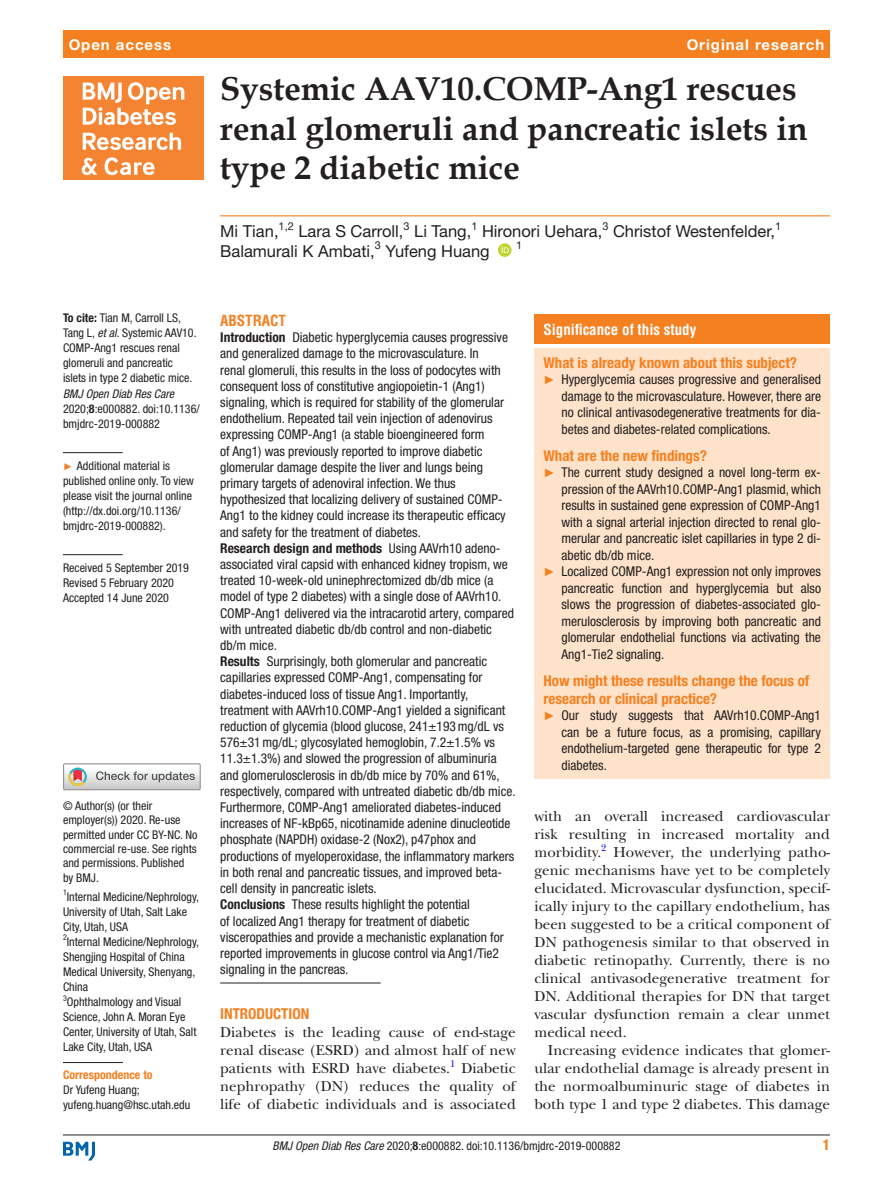
<style>
.page{position:relative;width:893px;height:1191px;background:#fff}
.page>*{position:absolute;margin:0;border:0;box-sizing:border-box;transform-origin:0 0}
.t1{font:700 33px/39px "Book Antiqua";color:#231f20}
.t2{font:16.5px "Helvetica Neue LT Std";color:#231f20}
.t3{font:15px/18px "New Baskerville";color:#231f20;text-align:justify}
.t4{font:700 condensed 15px/18px "Helvetica Neue LT Std";color:#f58020}
.t5{font:700 15px "Helvetica Neue LT Std";letter-spacing:.065em;color:#fff}
.t6{font:700 condensed 15px "Helvetica";color:#fff}
.t7{font:700 condensed 15px "Helvetica";color:#f58020}
.t8{font:condensed 13.5px/16.2px "Helvetica Neue LT Std";color:#231f20;text-align:justify}
.t9{font:condensed 12px/15px "Helvetica Neue LT Std";color:#231f20}
.t10{font:700 condensed 12px "Helvetica Neue LT Std";color:#f58020}
.t11{font:10.95px "Helvetica Neue LT Std";color:#231f20}
.t12{font:9.9px "New Baskerville";color:#00f}
.s1{font-weight:700}
.s2{font-style:italic}
.s3{font-family:"Arial";font-stretch:normal;font-size:9.75px;color:#f58020}
.s4{font-family:"Arial";font-stretch:normal;font-size:12px;color:#f58020}
</style>
<div class="page">
<hr style="left:63px;top:1134px;width:767px;height:1px;background:#231f20">
<svg style="left:63px;top:1141px;width:32px;height:19px"></svg>
<div style="left:63px;top:31px;width:767px;height:27px;background:#f58020"></div>
<hr style="left:220px;top:215px;width:610px;height:1px;background:#f58020">
<svg style="left:498px;top:243px;width:13px;height:14px"></svg>
<hr style="left:63px;top:1062px;width:60px;height:1px;background:#231f20">
<hr style="left:63px;top:452px;width:60px;height:1px;background:#231f20">
<hr style="left:63px;top:554px;width:60px;height:1px;background:#231f20">
<div style="left:63px;top:763px;width:138px;height:27px;border:1px solid #969090"></div>
<svg style="left:64px;top:764px;width:136px;height:25px"></svg>
<div style="left:63px;top:76px;width:140px;height:104px;background:#f58432"></div>
<svg style="left:83px;top:82px;width:101px;height:43px"></svg>
<svg style="left:83px;top:133px;width:98px;height:17px"></svg>
<svg style="left:82px;top:158px;width:15px;height:17px"></svg>
<svg style="left:105px;top:157px;width:50px;height:18px"></svg>
<hr style="left:220px;top:982px;width:161px;height:1px;background:#231f20">
<div style="left:534px;top:314px;width:296px;height:30px;background:#f58020"></div>
<div style="left:534px;top:348px;width:296px;height:431px;background:#fee2c9"></div>
<p class="t5" style="left:69px;top:35px;width:104px">Open access</p>
<p class="t5" style="left:687px;top:35px;width:139px">Original research</p>
<h1 class="t1" style="left:220px;top:70px;width:589px">Systemic AAV10.COMP-Ang1 rescues renal glomeruli and pancreatic islets in type 2 diabetic mice</h1>
<p class="t2" style="left:220px;top:221px;width:60px">Mi Tian,</p>
<p class="t11" style="left:279px;top:219px;width:17px">1,2</p>
<p class="t2" style="left:298px;top:221px;width:107px">Lara S Carroll,</p>
<p class="t11" style="left:403px;top:219px;width:8px">3</p>
<p class="t2" style="left:414px;top:221px;width:59px">Li Tang,</p>
<p class="t11" style="left:471px;top:219px;width:8px">1</p>
<p class="t2" style="left:482px;top:221px;width:122px">Hironori Uehara,</p>
<p class="t11" style="left:602px;top:219px;width:8px">3</p>
<p class="t2" style="left:613px;top:221px;width:163px">Christof Westenfelder,</p>
<p class="t11" style="left:775px;top:219px;width:8px">1</p>
<p class="t2" style="left:220px;top:241px;width:271px">Balamurali K Ambati,<sup>3</sup> Yufeng Huang</p>
<p class="t11" style="left:516px;top:239px;width:8px">1</p>
<p class="t9" style="left:63px;top:311px;width:135px"><span class="s1">To cite:</span> Tian M, Carroll LS,<br>Tang L, <span class="s2">et al</span>. Systemic AAV10.<br>COMP-Ang1 rescues renal glomeruli and pancreatic islets in type 2 diabetic mice.</p>
<p class="t9" style="left:63px;top:386px;width:138px"><span class="s2">BMJ Open Diab Res Care<br></span>2020;<span class="s1">8</span>:e000882. doi:10.1136/ bmjdrc-2019-000882</p>
<p class="t9" style="left:63px;top:458px;width:133px"><span class="s3">►</span> Additional material is published online only. To view please visit the journal online (http://dx.doi.org/10.1136/ bmjdrc-2019-000882).</p>
<p class="t9" style="left:63px;top:560px;width:128px">Received 5 September 2019<br>Revised 5 February 2020<br>Accepted 14 June 2020</p>
<p class="t9" style="left:63px;top:798px;width:136px;line-height:14.4px">© Author(s) (or their employer(s)) 2020. Re-use permitted under CC BY-NC. No commercial re-use. See rights and permissions. Published by BMJ.</p>
<p class="t9" style="left:63px;top:889px;width:138px"><sup>1</sup>Internal Medicine/Nephrology,<br>University of Utah, Salt Lake<br>City, Utah, USA<br><sup>2</sup>Internal Medicine/Nephrology,<br>Shengjing Hospital of China<br>Medical University, Shenyang,<br>China<br><sup>3</sup>Ophthalmology and Visual<br>Science, John A. Moran Eye<br>Center, University of Utah, Salt<br>Lake City, Utah, USA</p>
<p class="t10" style="left:63px;top:1067px;width:91px">Correspondence to</p>
<p class="t9" style="left:63px;top:1082px;width:129px">Dr Yufeng Huang; yufeng.huang@hsc.utah.edu</p>
<p class="t7" style="left:220px;top:311px;width:67px">ABSTRACT</p>
<p class="t8" style="left:220px;top:329px;width:297px;text-align:left"><span class="s1">Introduction</span> Diabetic hyperglycemia causes progressive and generalized damage to the microvasculature. In<br>renal glomeruli, this results in the loss of podocytes with consequent loss of constitutive angiopoietin-1 (Ang1) signaling, which is required for stability of the glomerular endothelium. Repeated tail vein injection of adenovirus expressing COMP-Ang1 (a stable bioengineered form<br>of Ang1) was previously reported to improve diabetic glomerular damage despite the liver and lungs being primary targets of adenoviral infection. We thus hypothesized that localizing delivery of sustained COMP-Ang1 to the kidney could increase its therapeutic efficacy and safety for the treatment of diabetes.<br><span class="s1">Research design and methods</span> Using AAVrh10 adeno&shy;associated viral capsid with enhanced kidney tropism, we treated 10-week-old uninephrectomized db/db mice (a model of type 2 diabetes) with a single dose of AAVrh10.<br>COMP-Ang1 delivered via the intracarotid artery, compared with untreated diabetic db/db control and non-diabetic db/m mice.<br><span class="s1">Results</span> Surprisingly, both glomerular and pancreatic capillaries expressed COMP-Ang1, compensating for diabetes-induced loss of tissue Ang1. Importantly, treatment with AAVrh10.COMP-Ang1 yielded a significant reduction of glycemia (blood glucose, 241±193mg/dL vs 576±31mg/dL; glycosylated hemoglobin, 7.2±1.5% vs 11.3±1.3%) and slowed the progression of albuminuria and glomerulosclerosis in db/db mice by 70% and 61%, respectively, compared with untreated diabetic db/db mice.<br>Furthermore, COMP-Ang1 ameliorated diabetes-induced increases of NF-kBp65, nicotinamide adenine dinucleotide phosphate (NAPDH) oxidase-2 (Nox2), p47phox and productions of myeloperoxidase, the inflammatory markers in both renal and pancreatic tissues, and improved beta&shy;cell density in pancreatic islets.<br><span class="s1">Conclusions</span> These results highlight the potential<br>of localized Ang1 therapy for treatment of diabetic visceropathies and provide a mechanistic explanation for reported improvements in glucose control via Ang1/Tie2 signaling in the pancreas.</p>
<p class="t4" style="left:220px;top:1004px;width:91px">INTRODUCTION</p>
<p class="t3" style="left:220px;top:1023px;width:297px">Diabetes is the leading cause of end-stage renal disease (ESRD) and almost half of new patients with ESRD have diabetes.</p>
<p class="t12" style="left:450px;top:1057px;width:7px">1</p>
<p class="t3" style="left:220px;top:1059px;width:297px;text-indent:241px">Diabetic nephropathy (DN) reduces the quality of life of diabetic individuals and is associated</p>
<p class="t6" style="left:543px;top:320px;width:154px">Significance of this study</p>
<p class="t4" style="left:543px;top:353px;width:255px">What is already known about this subject?</p>
<p class="t8" style="left:561px;top:371px;width:261px;text-indent:-18px"><span class="s4">►</span> Hyperglycemia causes progressive and generalised damage to the microvasculature. However, there are no clinical antivasodegenerative treatments for dia&shy;betes and diabetes-related complications.</p>
<p class="t4" style="left:543px;top:446px;width:165px">What are the new findings?</p>
<p class="t8" style="left:543px;top:464px;width:279px"><span class="s4">►</span> The current study designed a novel long-term ex-</p>
<p class="t8" style="left:561px;top:481px;width:261px">pression of the AAVrh10.COMP-Ang1 plasmid, which</p>
<p class="t8" style="left:561px;top:497px;width:261px">results in sustained gene expression of COMP-Ang1</p>
<p class="t8" style="left:561px;top:514px;width:261px">with a signal arterial injection directed to renal glo-</p>
<p class="t8" style="left:561px;top:530px;width:261px">merular and pancreatic islet capillaries in type 2 di-</p>
<p class="t8" style="left:561px;top:547px;width:94px">abetic db/db mice.</p>
<p class="t8" style="left:543px;top:563px;width:279px"><span class="s4">►</span> Localized COMP-Ang1 expression not only improves</p>
<p class="t8" style="left:561px;top:580px;width:261px">pancreatic function and hyperglycemia but also</p>
<p class="t8" style="left:561px;top:596px;width:261px">slows the progression of diabetes-associated glo-</p>
<p class="t8" style="left:561px;top:613px;width:261px">merulosclerosis by improving both pancreatic and</p>
<p class="t8" style="left:561px;top:629px;width:261px">glomerular endothelial functions via activating the</p>
<p class="t8" style="left:561px;top:646px;width:104px">Ang1-Tie2 signaling.</p>
<p class="t4" style="left:543px;top:671px;width:267px">How might these results change the focus of research or clinical practice?</p>
<p class="t8" style="left:561px;top:707px;width:261px;text-indent:-18px"><span class="s4">►</span> Our study suggests that AAVrh10.COMP-Ang1 can be a future focus, as a promising, capillary endothelium-targeted gene therapeutic for type 2 diabetes.</p>
<p class="t3" style="left:534px;top:807px;width:297px">with an overall increased cardiovascular risk resulting in increased mortality and morbidity.</p>
<p class="t12" style="left:601px;top:841px;width:7px">2</p>
<p class="t3" style="left:534px;top:843px;width:297px;text-indent:79px">However, the underlying patho&shy;genic mechanisms have yet to be completely elucidated. Microvascular dysfunction, specif&shy;ically injury to the capillary endothelium, has been suggested to be a critical component of DN pathogenesis similar to that observed in diabetic retinopathy. Currently, there is no clinical antivasodegenerative treatment for DN. Additional therapies for DN that target vascular dysfunction remain a clear unmet medical need.</p>
<p class="t3" style="left:534px;top:1041px;width:297px;text-indent:14px">Increasing evidence indicates that glomer&shy;ular endothelial damage is already present in the normoalbuminuric stage of diabetes in both type 1 and type 2 diabetes. This damage</p>
<p class="t9" style="left:273px;top:1137px;width:349px"><span class="s2">BMJ Open Diab Res Care</span> 2020;<span class="s1">8</span>:e000882. doi:10.1136/bmjdrc-2019-000882</p>
<p class="t4" style="left:823px;top:1135px;width:9px">1</p>
</div>
